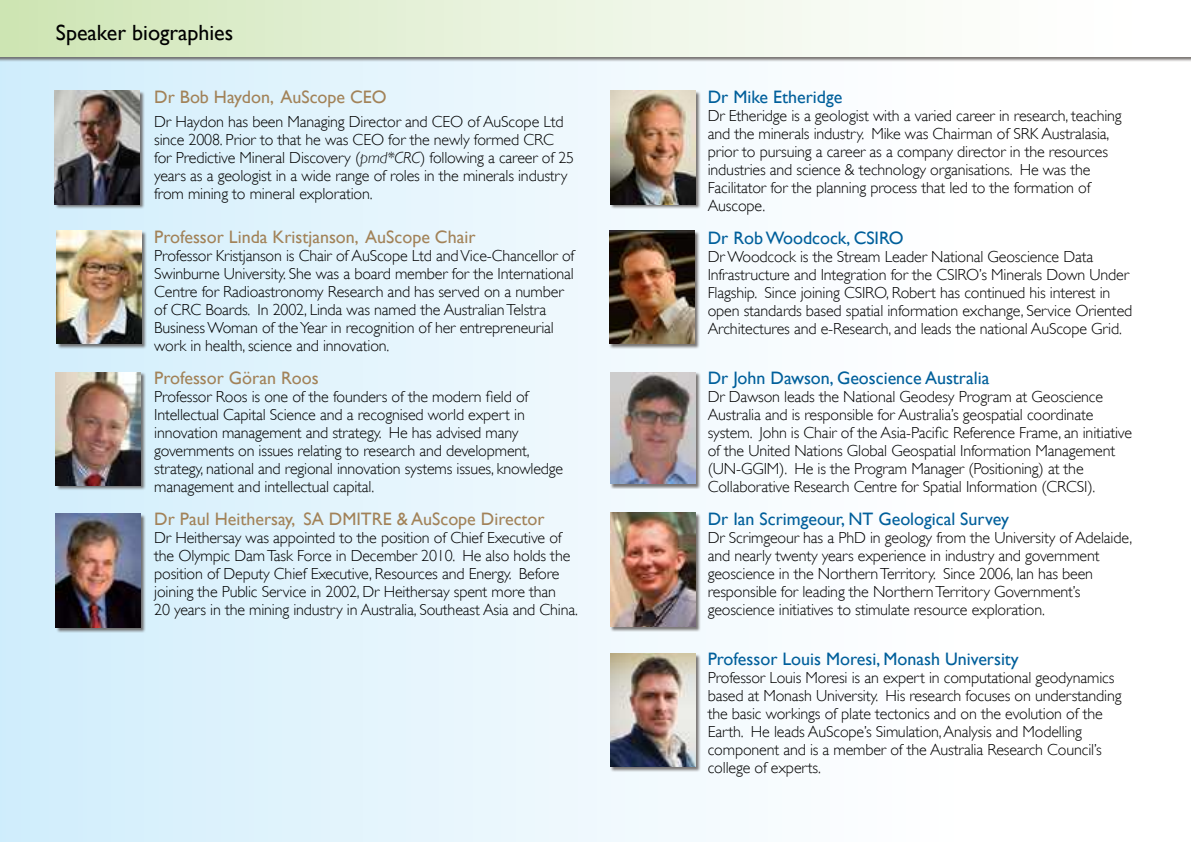
<style>
.page{position:relative;width:1191px;height:842px;background:#fff}
.page>*{position:absolute;margin:0;border:0;box-sizing:border-box;transform-origin:0 0}
.t1{font:22px "Gill Sans";color:#000}
.t2{font:18px "Gill Sans";color:#005f9b}
.t3{font:18px "Gill Sans";color:#a28258}
.t4{font:300 16px/18px "Gill Sans";letter-spacing:-.01em;color:#000}
.s1{font-style:italic}
</style>
<div class="page">
<div style="left:0;top:0;width:1191px;height:842px;background:linear-gradient(to right,#d3eefb,#fff)"></div>
<div style="left:0;top:0;width:1191px;height:62px;background:#524b48;opacity:.75"></div>
<div style="left:0;top:0;width:1191px;height:57px;background:linear-gradient(to right,#d1e6ba,#fff)"></div>
<div style="left:57px;top:231px;width:90px;height:118px;background:#524b48;opacity:.75"></div>
<img style="left:57px;top:230px;width:85px;height:114px">
<div style="left:56px;top:514px;width:90px;height:119px;background:#524b48;opacity:.75"></div>
<img style="left:56px;top:514px;width:85px;height:113px">
<div style="left:56px;top:372px;width:90px;height:118px;background:#524b48;opacity:.75"></div>
<img style="left:56px;top:372px;width:84px;height:113px">
<div style="left:610px;top:654px;width:90px;height:118px;background:#524b48;opacity:.75"></div>
<img style="left:610px;top:653px;width:85px;height:114px">
<div style="left:610px;top:372px;width:90px;height:117px;background:#524b48;opacity:.75"></div>
<img style="left:610px;top:372px;width:85px;height:112px">
<div style="left:610px;top:513px;width:90px;height:119px;background:#524b48;opacity:.75"></div>
<img style="left:610px;top:513px;width:85px;height:113px">
<div style="left:610px;top:91px;width:90px;height:119px;background:#524b48;opacity:.75"></div>
<img style="left:610px;top:91px;width:85px;height:113px">
<div style="left:609px;top:231px;width:90px;height:118px;background:#524b48;opacity:.75"></div>
<img style="left:609px;top:230px;width:85px;height:114px">
<div style="left:55px;top:91px;width:90px;height:119px;background:#524b48;opacity:.75"></div>
<img style="left:55px;top:91px;width:85px;height:113px">
<h1 class="t1" style="left:56px;top:23px;width:179px">Speaker biographies</h1>
<p class="t3" style="left:154px;top:90px;width:234px">Dr Bob Haydon, AuScope CEO</p>
<p class="t4" style="left:154px;top:114px;width:421px">Dr Haydon has been Managing Director and CEO of AuScope Ltd since 2008. Prior to that he was CEO for the newly formed CRC for Predictive Mineral Discovery (<span class="s1">pmd*CRC</span>) following a career of 25 years as a geologist in a wide range of roles in the minerals industry from mining to mineral exploration.</p>
<p class="t3" style="left:154px;top:230px;width:323px">Professor Linda Kristjanson, AuScope Chair</p>
<p class="t4" style="left:154px;top:248px;width:422px">Professor Kristjanson is Chair of AuScope Ltd and Vice-Chancellor of Swinburne University. She was a board member for the International Centre for Radioastronomy Research and has served on a number of CRC Boards. In 2002, Linda was named the Australian Telstra Business Woman of the Year in recognition of her entrepreneurial work in health, science and innovation.</p>
<p class="t3" style="left:154px;top:371px;width:166px">Professor Göran Roos</p>
<p class="t4" style="left:154px;top:387px;width:410px">Professor Roos is one of the founders of the modern ield of Intellectual Capital Science and a recognised world expert in innovation management and strategy. He has advised many governments on issues relating to research and development, strategy, national and regional innovation systems issues, knowledge management and intellectual capital.</p>
<p class="t3" style="left:154px;top:511px;width:392px">Dr Paul Heithersay, SA DMITRE &amp; AuScope Director</p>
<p class="t4" style="left:154px;top:530px;width:425px">Dr Heithersay was appointed to the position of Chief Executive of the Olympic Dam Task Force in December 2010. He also holds the position of Deputy Chief Executive, Resources and Energy. Before joining the Public Service in 2002, Dr Heithersay spent more than<br>20 years in the mining industry in Australia, Southeast Asia and China.</p>
<p class="t2" style="left:708px;top:90px;width:136px">Dr Mike Etheridge</p>
<p class="t4" style="left:708px;top:108px;width:415px">Dr Etheridge is a geologist with a varied career in research, teaching and the minerals industry. Mike was Chairman of SRK Australasia, prior to pursuing a career as a company director in the resources industries and science &amp; technology organisations. He was the Facilitator for the planning process that led to the formation of Auscope.</p>
<p class="t2" style="left:708px;top:231px;width:197px">Dr Rob Woodcock, CSIRO</p>
<p class="t4" style="left:708px;top:249px;width:426px">Dr Woodcock is the Stream Leader National Geoscience Data Infrastructure and Integration for the CSIRO’s Minerals Down Under Flagship. Since joining CSIRO, Robert has continued his interest in open standards based spatial information exchange, Service Oriented Architectures and e-Research, and leads the national AuScope Grid.</p>
<p class="t2" style="left:708px;top:371px;width:283px">Dr John Dawson, Geoscience Australia</p>
<p class="t4" style="left:708px;top:389px;width:426px">Dr Dawson leads the National Geodesy Program at Geoscience Australia and is responsible for Australia’s geospatial coordinate system. John is Chair of the Asia-Paciic Reference Frame, an initiative of the United Nations Global Geospatial Information Management (UN-GGIM). He is the Program Manager (Positioning) at the Collaborative Research Centre for Spatial Information (CRCSI).</p>
<p class="t2" style="left:708px;top:511px;width:303px">Dr Ian Scrimgeour, NT Geological Survey</p>
<p class="t4" style="left:708px;top:530px;width:426px">Dr Scrimgeour has a PhD in geology from the University of Adelaide, and nearly twenty years experience in industry and government geoscience in the Northern Territory. Since 2006, Ian has been responsible for leading the Northern Territory Government’s geoscience initiatives to stimulate resource exploration.</p>
<p class="t2" style="left:708px;top:651px;width:312px">Professor Louis Moresi, Monash University</p>
<p class="t4" style="left:708px;top:670px;width:415px">Professor Louis Moresi is an expert in computational geodynamics based at Monash University. His research focuses on understanding the basic workings of plate tectonics and on the evolution of the Earth. He leads AuScope’s Simulation, Analysis and Modelling component and is a member of the Australia Research Council’s college of experts.</p>
</div>
